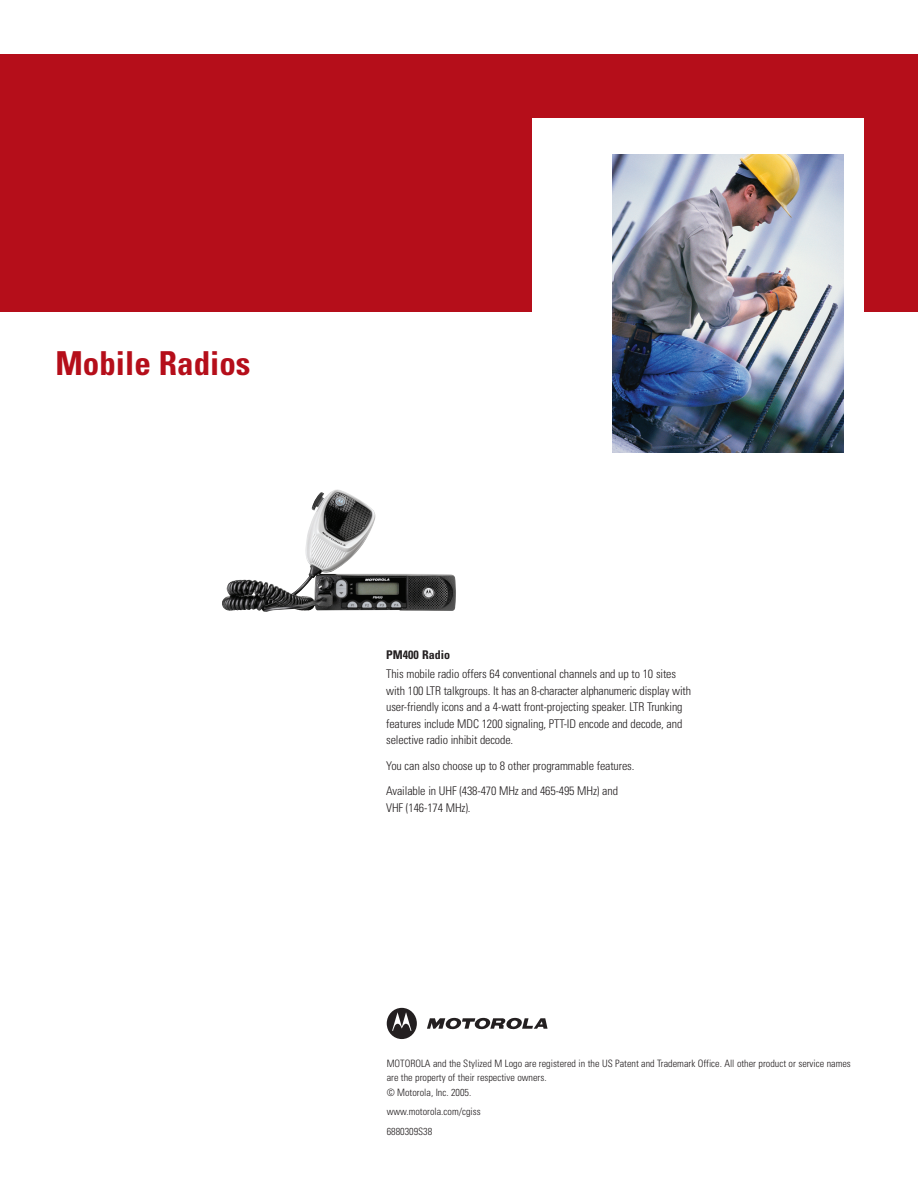
<style>
.page{position:relative;width:918px;height:1188px;background:#fff}
.page>*{position:absolute;margin:0;border:0;box-sizing:border-box;transform-origin:0 0}
.t1{font:700 condensed 33px "Univers";color:#b50e1a}
.t2{font:300 condensed 12px/16.5px "Univers";letter-spacing:-.01em;color:#231f20}
.t3{font:700 condensed 12px "Univers";color:#231f20}
.t4{font:300 condensed 10.2px/14.2px "Univers";color:#231f20}
</style>
<div class="page">
<svg style="left:387px;top:1008px;width:30px;height:31px"></svg>
<svg style="left:427px;top:1018px;width:121px;height:12px"></svg>
<img style="left:222px;top:489px;width:234px;height:123px">
<div style="left:0;top:54px;width:918px;height:257px;background:#b50e1a"></div>
<div style="left:533px;top:119px;width:331px;height:251px;background:#fff"></div>
<img style="left:612px;top:154px;width:232px;height:298px">
<h1 class="t1" style="left:56px;top:343px;width:197px">Mobile Radios</h1>
<p class="t3" style="left:386px;top:647px;width:66px">PM400 Radio</p>
<p class="t2" style="left:386px;top:666px;width:306px">This mobile radio offers 64 conventional channels and up to 10 sites with 100 LTR talkgroups. It has an 8-character alphanumeric display with user-friendly icons and a 4-watt front-projecting speaker. LTR Trunking features include MDC 1200 signaling, PTT-ID encode and decode, and selective radio inhibit decode.</p>
<p class="t2" style="left:386px;top:753px;width:250px;line-height:25.5px">You can also choose up to 8 other programmable features.<br>Available in UHF (438-470 MHz and 465-495 MHz) and</p>
<p class="t2" style="left:386px;top:799px;width:86px">VHF (146-174 MHz).</p>
<p class="t4" style="left:387px;top:1057px;width:466px">MOTOROLA and the Stylized M Logo are registered in the US Patent and Trademark Office. All other product or service names are the property of their respective owners.<br>© Motorola, Inc. 2005.</p>
<p class="t4" style="left:387px;top:1102px;width:95px;line-height:19.6px">www.motorola.com/cgiss<br>6880309S38</p>
</div>
